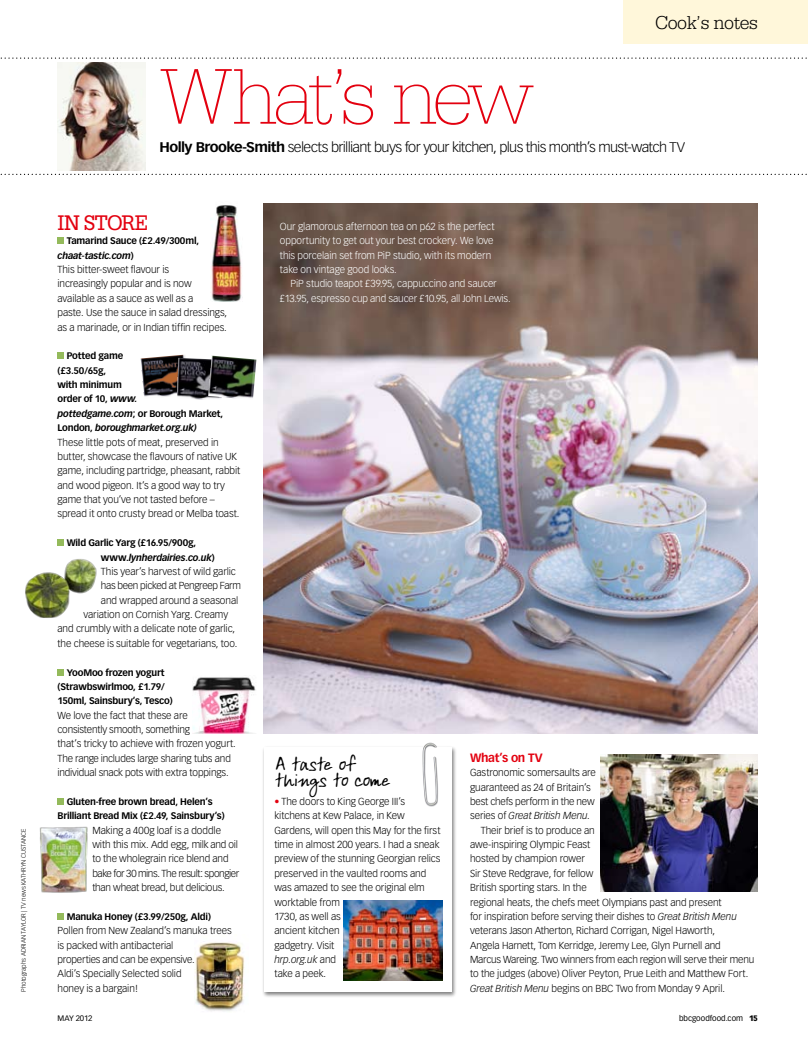
<style>
.page{position:relative;width:808px;height:1063px;background:#fff}
.page>*{position:absolute;margin:0;border:0;box-sizing:border-box;transform-origin:0 0}
.t1{font:100 85px "Serifa BT";letter-spacing:-.075em;color:#e3000f}
.t2{font:22.5px "Serifa BT";letter-spacing:-.03em;color:#e3000f;scale:.94 1}
.t3{font:300 20px "Serifa BT";letter-spacing:-.025em;color:#000}
.t4{font:19px/16.2px "Ardleys Hand";letter-spacing:-.035em;color:#000}
.t5{font:300 13.75px "Vectora LH";letter-spacing:-.045em;color:#000;scale:1.05 1}
.t6{font:700 11.88px "Vectora LH";letter-spacing:-.03em;color:#e3000f}
.t7{font:300 10px/14.4px "Vectora LH";letter-spacing:-.01em;color:#000}
.t8{font:300 10px/14.4px "Vectora LH";letter-spacing:-.01em;color:#fff}
.t9{font:300 10px "Vectora LH";letter-spacing:-.03em;color:#000}
.t10{font:italic 300 10px "Vectora LH";letter-spacing:-.01em;color:#000}
.t11{font:700 9.38px/14.4px "Vectora LH";letter-spacing:-.02em;color:#000}
.t12{font:7.75px "Vectora LH";color:#000}
.t13{font:300 6.25px "Vectora LH";color:#000}
.s1{font-weight:700}
.s2{font-style:italic}
.s3{color:#e3000f}
.s4{font-style:normal}
.s5{font-weight:900}
</style>
<div class="page">
<img style="left:57px;top:62px;width:88px;height:108px">
<img style="left:264px;top:204px;width:494px;height:529px">
<div style="left:262px;top:745px;width:195px;height:252px;background:#000;opacity:.5"></div>
<div style="left:264px;top:748px;width:188px;height:244px;background:#fff"></div>
<img style="left:415px;top:742px;width:29px;height:65px">
<img style="left:25px;top:559px;width:72px;height:59px">
<svg style="left:0;top:58px;width:807px;height:1px"></svg>
<svg style="left:0;top:174px;width:807px;height:1px"></svg>
<img style="left:600px;top:755px;width:158px;height:136px">
<img style="left:344px;top:900px;width:99px;height:80px">
<img style="left:141px;top:355px;width:44px;height:42px">
<img style="left:177px;top:358px;width:31px;height:42px">
<img style="left:208px;top:356px;width:48px;height:43px">
<img style="left:192px;top:677px;width:64px;height:56px">
<img style="left:39px;top:826px;width:49px;height:67px">
<img style="left:195px;top:942px;width:50px;height:69px">
<div style="left:624px;top:0;width:184px;height:43px;background:#fff7da"></div>
<img style="left:210px;top:205px;width:32px;height:97px">
<div style="left:58px;top:237px;width:6px;height:7px;background:#94ba5b"></div>
<div style="left:58px;top:352px;width:6px;height:7px;background:#94ba5b"></div>
<div style="left:58px;top:539px;width:6px;height:7px;background:#94ba5b"></div>
<div style="left:58px;top:669px;width:6px;height:7px;background:#94ba5b"></div>
<div style="left:58px;top:798px;width:6px;height:7px;background:#94ba5b"></div>
<div style="left:58px;top:913px;width:6px;height:7px;background:#94ba5b"></div>
<p class="t13" style="left:20px;top:992px;width:165px;rotate:-90deg">Photographs adrian taylor | TV news kathryn custance</p>
<h1 class="t1" style="left:160px;top:47px;width:376px">What’s new</h1>
<h3 class="t3" style="left:655px;top:11px;width:104px">Cook’s notes</h3>
<h3 class="t5" style="left:160px;top:139px;width:502px"><span class="s1">Holly Brooke-Smith</span> selects brilliant buys for your kitchen, plus this month’s must-watch TV</h3>
<h2 class="t2" style="left:58px;top:209px;width:98px">IN STORE</h2>
<p class="t11" style="left:58px;top:234px;width:143px;text-indent:9px">Tamarind Sauce (£2.49/300ml, <span class="s2">chaat-tastic.com</span>)</p>
<p class="t7" style="left:57px;top:263px;width:171px">This bitter-sweet flavour is<br>increasingly popular and is now available as a sauce as well as a<br>paste. Use the sauce in salad dressings, as a marinade, or in I ndian tiffin recipes.</p>
<p class="t11" style="left:58px;top:349px;width:167px;text-indent:9px">Potted game<br>(£3.50/65g,<br>with minimum<br>order of 10, <span class="s2">www.<br>pottedgame.com</span>; or Borough Market,<br>London, <span class="s2">boroughmarket.org.uk)</span></p>
<p class="t7" style="left:58px;top:435px;width:184px">These little pots of meat, preserved in butter, showcase the flavours of native UK game, including partridge, pheasant, rabbit and wood pigeon. It’s a good way to try game that you’ve not tasted before – spread it onto crusty bread or Melba toast.</p>
<p class="t11" style="left:101px;top:536px;width:115px;text-indent:-34px">Wild Garlic Yarg (£16.95/900g, www.<span class="s2">lynherdairies.co.uk</span>)</p>
<p class="t7" style="left:101px;top:564px;width:137px">This year’s harvest of wild garlic</p>
<p class="t9" style="left:101px;top:580px;width:142px">has been picked at Pengreep Farm</p>
<p class="t7" style="left:101px;top:593px;width:139px">and wrapped around a seasonal</p>
<p class="t7" style="left:83px;top:608px;width:146px">variation on Cornish Yarg. Creamy</p>
<p class="t7" style="left:57px;top:622px;width:179px">and crumbly with a delicate note of garlic,</p>
<p class="t7" style="left:57px;top:636px;width:181px">the cheese is suitable for vegetarians, too.</p>
<p class="t11" style="left:58px;top:665px;width:117px;text-indent:9px">YooMoo frozen yogurt (Strawbswirlmoo, £1.79/<br>150ml, Sainsbury’s, Tesco)</p>
<p class="t7" style="left:58px;top:708px;width:180px">We love the fact that these are consistently smooth, something<br>that’s tricky to achieve with frozen yogurt.<br>The range includes large sharing tubs and individual snack pots with extra toppings.</p>
<p class="t11" style="left:58px;top:794px;width:169px;text-align:center">Gluten-free brown bread, Helen’s<br>Brilliant Bread Mix (£2.49, Sainsbury’s)</p>
<p class="t7" style="left:92px;top:823px;width:149px">Making a 400g loaf is a doddle with this mix. Add egg, milk and oil to the wholegrain rice blend and bake for 30 mins. The result: spongier than wheat bread, but delicious.</p>
<p class="t11" style="left:67px;top:909px;width:146px">Manuka Honey (£3.99/250g, Aldi)</p>
<p class="t7" style="left:58px;top:924px;width:176px">Pollen from New Zealand’s manuka trees is packed with antibacterial<br>properties and can be expensive.<br>Aldi’s Specially Selected solid<br>honey is a bargain!</p>
<p class="t8" style="left:280px;top:219px;width:216px">Our glamorous afternoon tea on p62 is the perfect opportunity to get out your best crockery. We love this porcelain set from PiP studio, with its modern take on vintage good looks.</p>
<p class="t8" style="left:280px;top:277px;width:232px;text-align:center">PiP studio teapot £39.95, cappuccino and saucer £13.95, espresso cup and saucer £10.95, all John Lewis.</p>
<h3 class="t4" style="left:274px;top:755px;width:118px">A taste of things to come</h3>
<p class="t7" style="left:274px;top:794px;width:168px"><span class="s3">•</span> The doors to King George III ’s kitchens at Kew Palace, in Kew<br>Gardens, will open this May for the first time in almost 200 years. I had a sneak preview of the stunning Georgian relics preserved in the vaulted rooms and was amazed to see the original elm worktable from<br>1730, as well as<br>ancient kitchen<br>gadgetry. Visit<br><span class="s2">hrp.org.uk</span> and<br>take a peek.</p>
<p class="t6" style="left:470px;top:750px;width:74px">What’s on TV</p>
<p class="t7" style="left:470px;top:766px;width:127px">Gastronomic somersaults are</p>
<p class="t7" style="left:470px;top:780px;width:122px">guaranteed as 24 of Britain’s</p>
<p class="t7" style="left:470px;top:794px;width:126px">best chefs perform in the new</p>
<p class="t10" style="left:470px;top:810px;width:121px"><span class="s4">series of</span> Great British Menu<span class="s4">.</span></p>
<p class="t7" style="left:481px;top:823px;width:116px">Their brief is to produce an</p>
<p class="t7" style="left:470px;top:837px;width:122px">awe-inspiring Olympic Feast</p>
<p class="t7" style="left:470px;top:852px;width:116px">hosted by champion rower</p>
<p class="t7" style="left:470px;top:866px;width:125px">Sir Steve Redgrave, for fellow</p>
<p class="t7" style="left:470px;top:881px;width:118px">British sporting stars. I n the</p>
<p class="t7" style="left:470px;top:895px;width:253px">regional heats, the chefs meet Olympians past and present</p>
<p class="t7" style="left:470px;top:909px;width:268px">for inspiration before serving their dishes to <span class="s2">Great British Menu</span></p>
<p class="t7" style="left:470px;top:924px;width:246px">veterans Jason Atherton, Richard Corrigan, Nigel Haworth,</p>
<p class="t7" style="left:470px;top:938px;width:252px">Angela Harnett, Tom Kerridge, Jeremy Lee, Glyn Purnell and</p>
<p class="t7" style="left:470px;top:952px;width:286px">Marcus Wareing. Two winners from each region will serve their menu</p>
<p class="t7" style="left:470px;top:967px;width:280px">to the judges (above) Oliver Peyton, Prue Leith and Matthew Fort.</p>
<p class="t7" style="left:470px;top:981px;width:256px"><span class="s2">Great British Menu</span> begins on BBC Two from Monday 9 April.</p>
<p class="t12" style="left:58px;top:1013px;width:36px">MAY 2012</p>
<p class="t12" style="left:679px;top:1013px;width:80px">bbcgoodfood.com <span class="s5">15</span></p>
</div>
